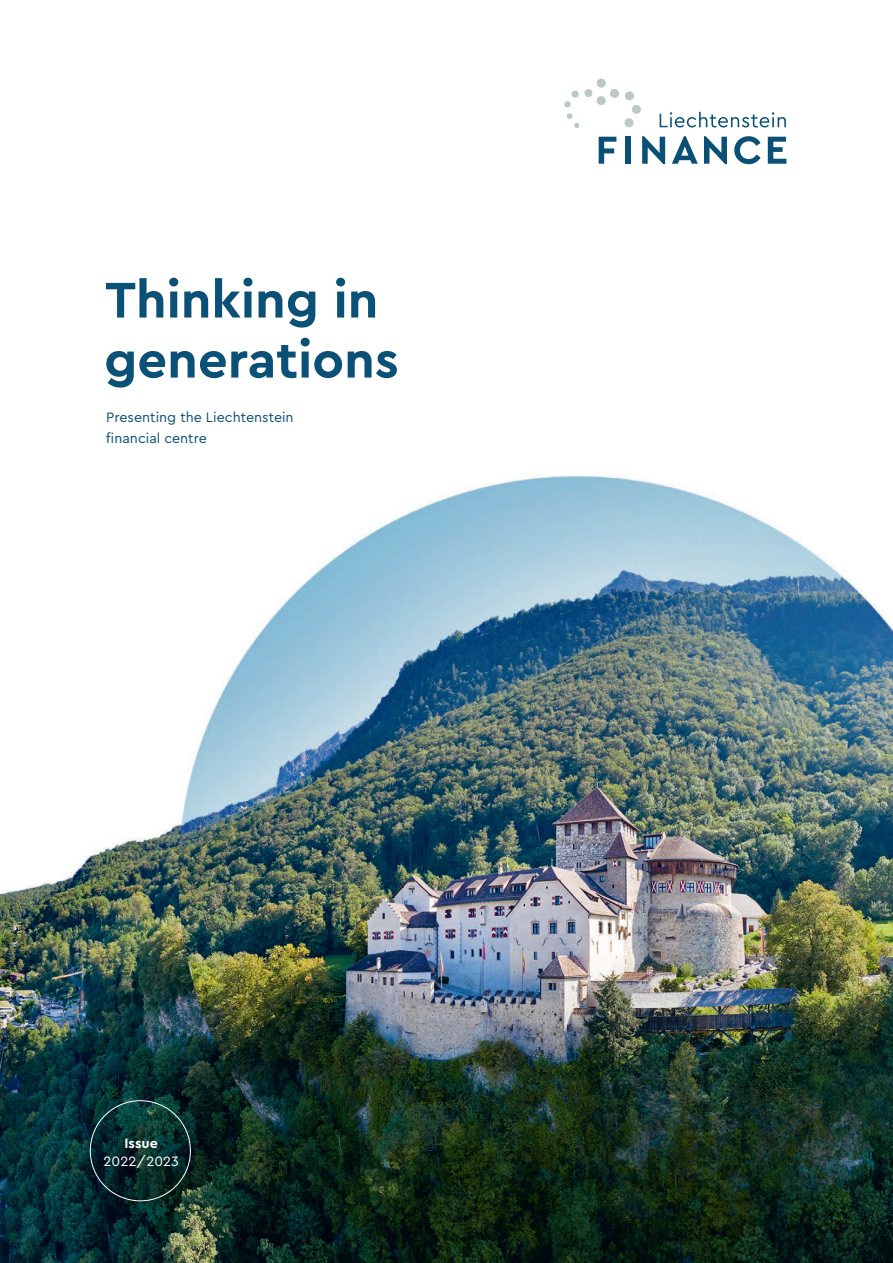
<style>
.page{position:relative;width:893px;height:1263px;background:#fff}
.page>*{position:absolute;margin:0;border:0;box-sizing:border-box;transform-origin:0 0}
.t1{font:700 52.5px/60px "Cera Pro";color:#0a5077}
.t2{font:14.25px/21px "Cera Pro";color:#0a5077}
.t3{font:14.25px "Cera Pro";color:#fff}
.t4{font:700 14.25px "Cera Pro";color:#fff}
</style>
<div class="page">
<img style="left:0;top:475px;width:893px;height:788px">
<svg style="left:660px;top:112px;width:126px;height:15px"></svg>
<svg style="left:599px;top:137px;width:17px;height:27px"></svg>
<div style="left:626px;top:137px;width:5px;height:27px;background:#0a4f76"></div>
<svg style="left:642px;top:136px;width:23px;height:28px"></svg>
<svg style="left:672px;top:136px;width:26px;height:28px"></svg>
<svg style="left:704px;top:136px;width:23px;height:28px"></svg>
<svg style="left:734px;top:136px;width:27px;height:28px"></svg>
<svg style="left:768px;top:137px;width:18px;height:27px"></svg>
<div style="left:597px;top:96px;width:9px;height:9px;background:#bbc9c5;border-radius:50%"></div>
<div style="left:584px;top:89px;width:8px;height:8px;background:#bbc9c5;border-radius:50%"></div>
<div style="left:571px;top:91px;width:8px;height:7px;background:#bbc9c5;border-radius:50%"></div>
<div style="left:564px;top:101px;width:7px;height:7px;background:#bbc9c5;border-radius:50%"></div>
<svg style="left:567px;top:113px;width:12px;height:15px"></svg>
<div style="left:597px;top:79px;width:9px;height:9px;background:#bbc9c5;border-radius:50%"></div>
<div style="left:610px;top:89px;width:9px;height:9px;background:#bbc9c5;border-radius:50%"></div>
<div style="left:625px;top:91px;width:9px;height:9px;background:#bbc9c5;border-radius:50%"></div>
<div style="left:632px;top:105px;width:9px;height:9px;background:#bbc9c5;border-radius:50%"></div>
<div style="left:624px;top:118px;width:9px;height:9px;background:#bbc9c5;border-radius:50%"></div>
<h1 class="t1" style="left:104px;top:268px;width:296px">Thinking in generations</h1>
<p class="t2" style="left:106px;top:406px;width:189px">Presenting the Liechtenstein financial centre</p>
<p class="t4" style="left:125px;top:1133px;width:35px">Issue</p>
<p class="t3" style="left:104px;top:1151px;width:77px">2022/2023</p>
</div>
